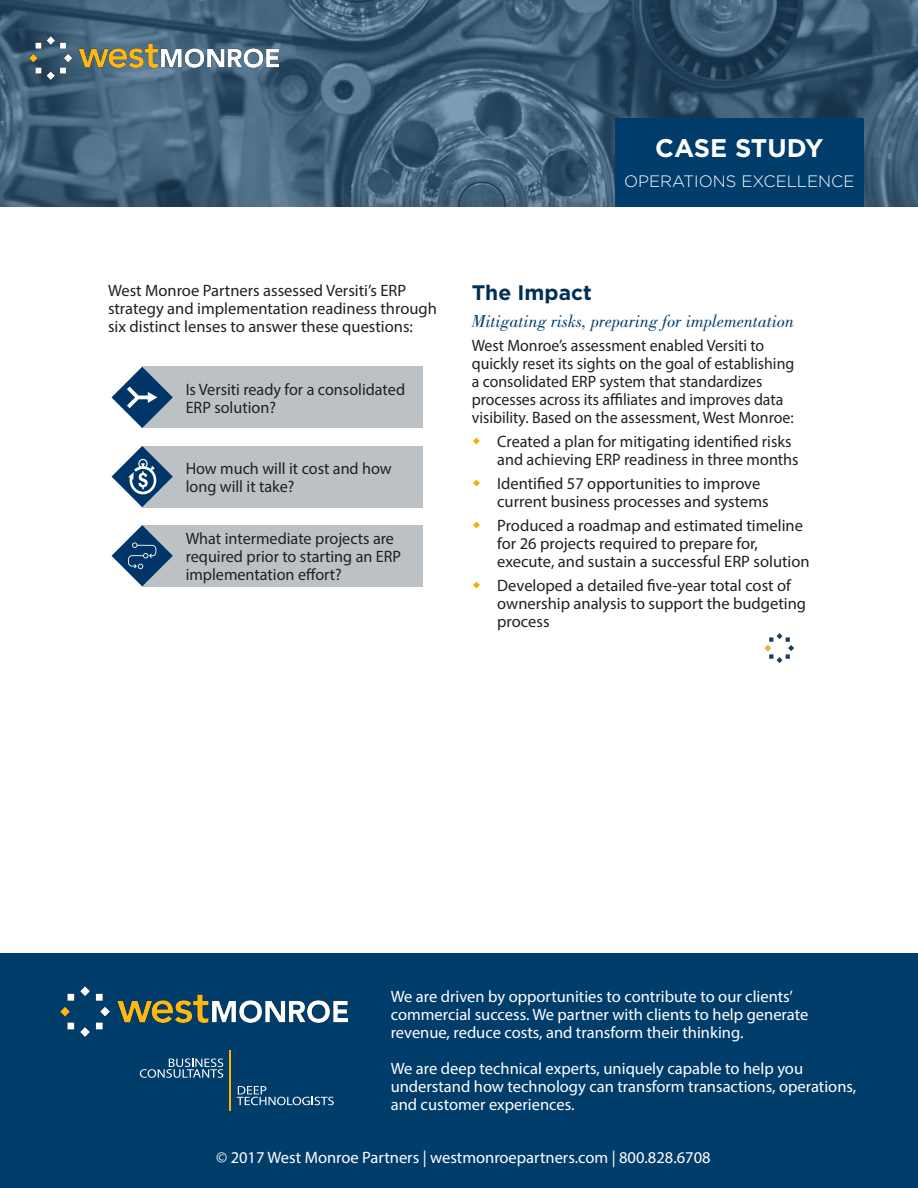
<style>
.page{position:relative;width:918px;height:1188px;background:#fff}
.page>*{position:absolute;margin:0;border:0;box-sizing:border-box;transform-origin:0 0}
.t1{font:700 25.5px "Gotham";color:#fff}
._12_Text_noIndent{font:700 21px "Gotham";color:#003056}
._12_Text_noIndent-2{font:italic 18px "Bodoni Std";color:#003d6b}
._12_Text_noIndent-3{font:16.5px/18px "Myriad Pro";color:#231f20}
._12_Text_noIndent-4{font:16.5px/18px "Myriad Pro";color:#fff}
._12_Text_noIndent-5{font:16.5px/18px "Myriad Pro";color:#231f20;scale:.96 1}
.t2{font:300 16.5px "Gotham";color:#fff}
</style>
<div class="page">
<svg style="left:0;top:0;width:918px;height:207px;background:#3e5c75"></svg>
<div style="left:615px;top:118px;width:249px;height:89px;background:#003d6b"></div>
<img style="left:30px;top:36px;width:249px;height:43px">
<div style="left:0;top:953px;width:918px;height:235px;background:#003d6b"></div>
<svg style="left:140px;top:1058px;width:83px;height:20px"></svg>
<svg style="left:237px;top:1086px;width:97px;height:19px"></svg>
<hr style="left:229px;top:1051px;width:2px;height:60px;background:#ffb500">
<img style="left:61px;top:987px;width:286px;height:50px">
<img style="left:765px;top:634px;width:28px;height:28px">
<div style="left:142px;top:367px;width:281px;height:61px;background:#bcc1c6"></div>
<div style="left:142px;top:446px;width:281px;height:61px;background:#bcc1c6"></div>
<div style="left:142px;top:525px;width:281px;height:61px;background:#bcc1c6"></div>
<svg style="left:112px;top:367px;width:61px;height:61px"></svg>
<svg style="left:112px;top:446px;width:61px;height:61px"></svg>
<svg style="left:112px;top:525px;width:61px;height:61px"></svg>
<h1 class="t1" style="left:655px;top:131px;width:170px">CASE STUDY</h1>
<p class="t2" style="left:624px;top:172px;width:232px">OPERATIONS EXCELLENCE</p>
<p class="_12_Text_noIndent-3" style="left:108px;top:281px;width:330px">West Monroe Partners assessed Versiti’s ERP strategy and implementation readiness through six distinct lenses to answer these questions:</p>
<p class="_12_Text_noIndent" style="left:472px;top:279px;width:122px">The Impact</p>
<p class="_12_Text_noIndent-2" style="left:472px;top:311px;width:324px">Mitigating risks, preparing for implementation</p>
<p class="_12_Text_noIndent-5" style="left:472px;top:337px;width:338px">West Monroe’s assessment enabled Versiti to quickly reset its sights on the goal of establishing a consolidated ERP system that standardizes processes across its affiliates and improves data visibility. Based on the assessment, West Monroe:</p>
<p class="_12_Text_noIndent-3" style="left:497px;top:433px;width:303px">Created a plan for mitigating identified risks and achieving ERP readiness in three months</p>
<p class="_12_Text_noIndent-3" style="left:497px;top:475px;width:273px">Identified 57 opportunities to improve current business processes and systems</p>
<p class="_12_Text_noIndent-3" style="left:497px;top:517px;width:314px">Produced a roadmap and estimated timeline for 26 projects required to prepare for, execute, and sustain a successful ERP solution</p>
<p class="_12_Text_noIndent-3" style="left:497px;top:577px;width:310px">Developed a detailed five-year total cost of ownership analysis to support the budgeting process</p>
<p class="_12_Text_noIndent-3" style="left:186px;top:380px;width:221px">Is Versiti ready for a consolidated<br>ERP solution?</p>
<p class="_12_Text_noIndent-3" style="left:186px;top:459px;width:208px">How much will it cost and how long will it take?</p>
<p class="_12_Text_noIndent-3" style="left:186px;top:529px;width:217px">What intermediate projects are required prior to starting an ERP implementation effort?</p>
<p class="_12_Text_noIndent-4" style="left:391px;top:987px;width:419px">We are driven by opportunities to contribute to our clients’ commercial success. We partner with clients to help generate revenue, reduce costs, and transform their thinking.</p>
<p class="_12_Text_noIndent-4" style="left:391px;top:1059px;width:467px">We are deep technical experts, uniquely capable to help you understand how technology can transform transactions, operations, and customer experiences.</p>
<p class="_12_Text_noIndent-4" style="left:216px;top:1148px;width:496px">© 2017 West Monroe Partners | westmonroepartners.com | 800.828.6708</p>
</div>
